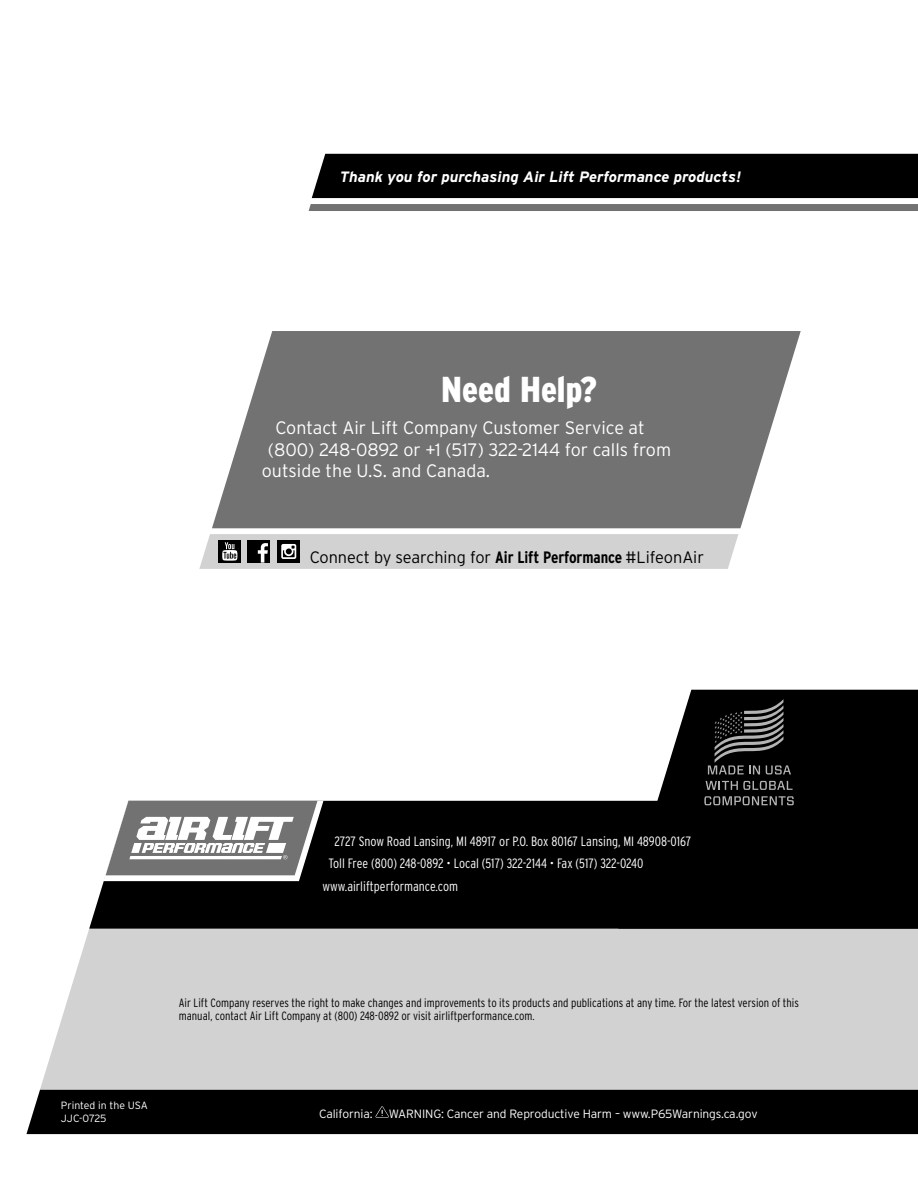
<style>
.page{position:relative;width:918px;height:1188px;background:#fff}
.page>*{position:absolute;margin:0;border:0;box-sizing:border-box;transform-origin:0 0}
.Section_header{font:900 36px "Interstate Condensed";color:#fff}
.Customer_service_warranty_text{font:300 18px "Interstate";color:#fff}
.Parts_captions{font:300 16.5px "Interstate";letter-spacing:-.005em;color:#000}
.t1{font:italic 700 15px "Interstate";color:#fff}
.t2{font:300 13.5px "Interstate Condensed";color:#fff}
.t3{font:300 12px/13.5px "Interstate Condensed";color:#000}
.Text_fine_print{font:300 12px "Interstate";letter-spacing:-.01em;color:#fff}
.t4{font:300 10.5px/12.6px "Interstate";color:#fff}
.s1{font-family:"Interstate Condensed";font-weight:700}
</style>
<div class="page">
<div style="left:26px;top:929px;width:892px;height:205px;background:#d2d2d2"></div>
<div style="left:89px;top:801px;width:529px;height:128px;background:#000"></div>
<svg style="left:618px;top:690px;width:300px;height:239px;background:#191919"></svg>
<div style="left:27px;top:1090px;width:891px;height:44px;background:#000"></div>
<svg style="left:103px;top:801px;width:221px;height:80px"></svg>
<div style="left:312px;top:154px;width:606px;height:44px;background:#000"></div>
<div style="left:309px;top:204px;width:609px;height:7px;background:#727272"></div>
<svg style="left:199px;top:534px;width:539px;height:35px;background:#c6c6c6"></svg>
<svg style="left:212px;top:331px;width:589px;height:197px;background:#808080"></svg>
<svg style="left:706px;top:781px;width:87px;height:9px"></svg>
<svg style="left:704px;top:796px;width:90px;height:9px"></svg>
<svg style="left:708px;top:699px;width:83px;height:75px;background:#2b2b2b"></svg>
<p class="t1" style="left:340px;top:168px;width:403px">Thank you for purchasing Air Lift Performance products!</p>
<p class="Section_header" style="left:441px;top:369px;width:157px">Need Help?</p>
<p class="Customer_service_warranty_text" style="left:275px;top:418px;width:371px">Contact Air Lift Company Customer Service at</p>
<p class="Customer_service_warranty_text" style="left:268px;top:439px;width:405px">(800) 248-0892 or +1 (517) 322-2144 for calls from</p>
<p class="Customer_service_warranty_text" style="left:262px;top:461px;width:230px">outside the U.S. and Canada.</p>
<p class="Parts_captions" style="left:310px;top:548px;width:396px">Connect by searching for <span class="s1">Air Lift Performance</span> #LifeonAir</p>
<p class="t2" style="left:334px;top:834px;width:358px">2727 Snow Road Lansing, MI 48917 or P.O. Box 80167 Lansing, MI 48908-0167</p>
<p class="t2" style="left:328px;top:856px;width:316px">Toll Free (800) 248-0892 • Local (517) 322-2144 • Fax (517) 322-0240</p>
<p class="t2" style="left:322px;top:878px;width:137px">www.airliftperformance.com</p>
<p class="t4" style="left:61px;top:1099px;width:89px">Printed in the USA<br>JJC-0725</p>
<p class="t3" style="left:179px;top:996px;width:622px">Air Lift Company reserves the right to make changes and improvements to its products and publications at any time. For the latest version of this manual, contact Air Lift Company at (800) 248-0892 or visit airliftperformance.com.</p>
<p class="Text_fine_print" style="left:319px;top:1107px;width:55px">California:</p>
<p class="Text_fine_print" style="left:389px;top:1107px;width:370px">WARNING: Cancer and Reproductive Harm – www.P65Warnings.ca.gov</p>
</div>
